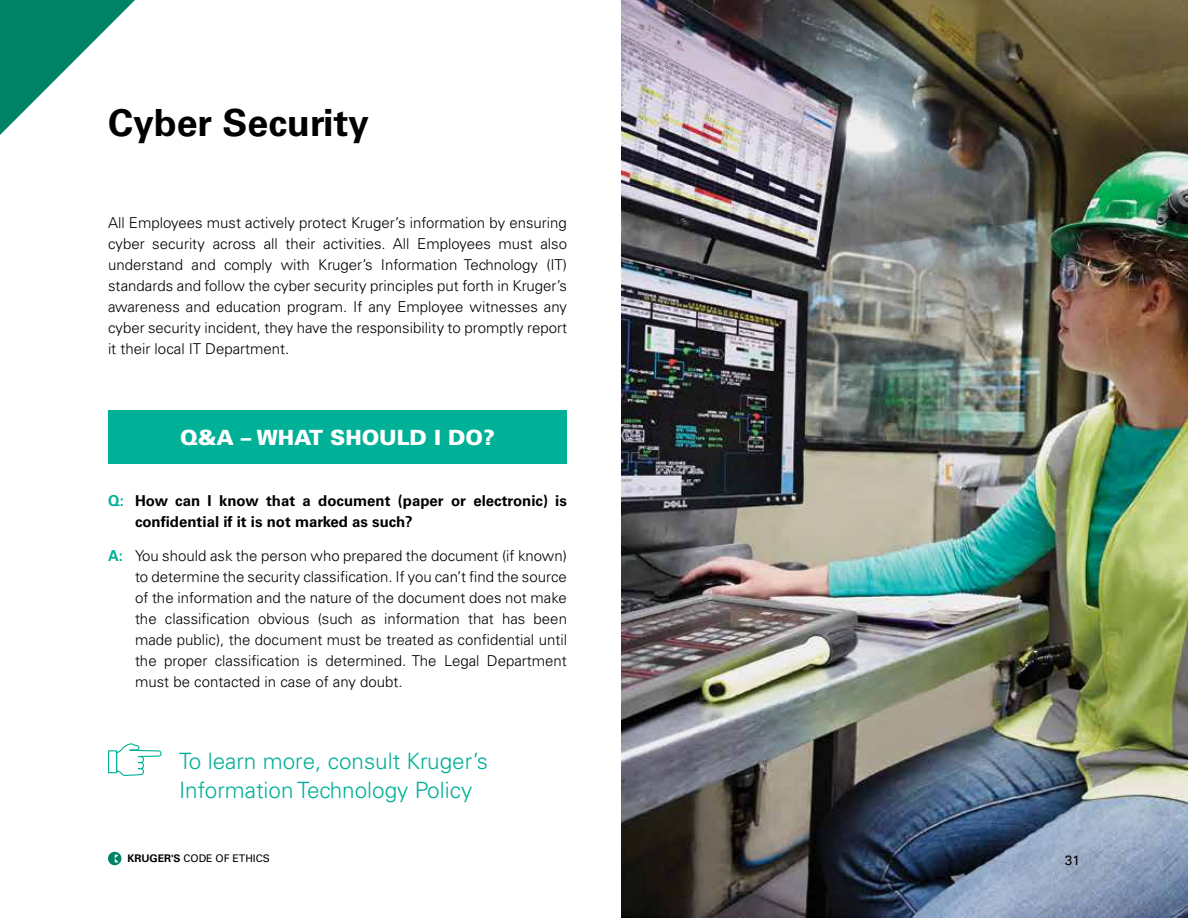
<style>
.page{position:relative;width:1188px;height:918px;background:#fff}
.page>*{position:absolute;margin:0;border:0;box-sizing:border-box;transform-origin:0 0}
.t1{font:700 37.5px "Univers";color:#000}
.t2{font:300 22.5px/30px "Univers";color:#00b197}
.t3{font:900 21px "Univers";color:#fff}
.t4{font:300 15px/21px "Univers";color:#000;text-align:justify}
.t5{font:700 15px/21px "Univers";color:#000}
.t6{font:13.5px "Univers";color:#000}
.t7{font:10.5px "Univers";color:#000}
.s1{color:#00b197}
.s2{font-weight:700;color:#00b197}
.s3{font-weight:700}
</style>
<div class="page">
<div style="left:108px;top:410px;width:459px;height:54px;background:#00b197"></div>
<svg style="left:108px;top:743px;width:54px;height:33px"></svg>
<img style="left:621px;top:0;width:567px;height:918px">
<svg style="left:0;top:0;width:135px;height:135px"></svg>
<svg style="left:108px;top:852px;width:14px;height:13px"></svg>
<svg style="left:115px;top:855px;width:4px;height:7px"></svg>
<h1 class="t1" style="left:108px;top:101px;width:263px">Cyber Security</h1>
<p class="t4" style="left:108px;top:212px;width:461px">All Employees must actively protect Kruger’s information by ensuring cyber security across all their activities. All Employees must also understand and comply with Kruger’s Information Technology (IT) standards and follow the cyber security principles put forth in Kruger’s awareness and education program. If any Employee witnesses any cyber security incident, they have the responsibility to promptly report it their local IT Department.</p>
<h3 class="t3" style="left:180px;top:424px;width:316px">Q&amp;A – WHAT SHOULD I DO?</h3>
<p class="t5" style="left:135px;top:490px;width:433px;text-indent:-27px"><span class="s1">Q:</span> How can I know that a document (paper or electronic) is confidential if it is not marked as such?</p>
<p class="t4" style="left:135px;top:545px;width:434px;text-indent:-27px"><span class="s2">A:</span> You should ask the person who prepared the document (if known) to determine the security classification. If you can’t find the source of the information and the nature of the document does not make the classification obvious (such as information that has been made public), the document must be treated as confidential until the proper classification is determined. The Legal Department must be contacted in case of any doubt.</p>
<h2 class="t2" style="left:179px;top:746px;width:311px">To learn more, consult Kruger’s<br>Information Technology Policy</h2>
<p class="t7" style="left:127px;top:852px;width:144px"><span class="s3">KRUGER'S</span> CODE OF ETHICS</p>
<p class="t6" style="left:1065px;top:852px;width:17px">31</p>
</div>
